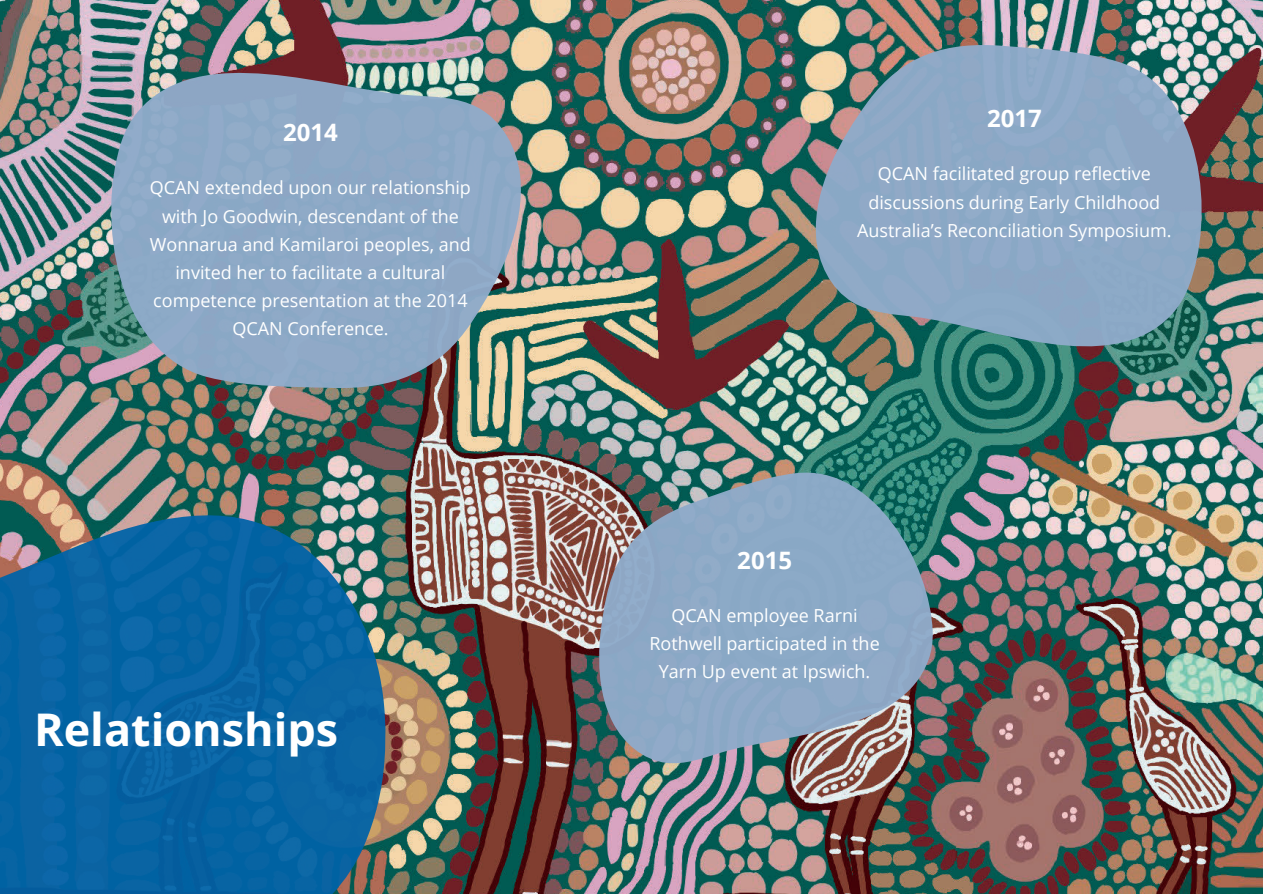
<style>
.page{position:relative;width:1263px;height:894px;background:#fff}
.page>*{position:absolute;margin:0;border:0;box-sizing:border-box;transform-origin:0 0}
.t1{font:700 45px "Open Sans";color:#fff}
.t2{font:700 24px "Open Sans";color:#fff}
.t3{font:18px/28px "Open Sans";color:#fff;text-align:center}
</style>
<div class="page">
<img style="left:0;top:0;width:1263px;height:893px">
<img style="left:0;top:249px;width:614px;height:644px">
<img style="left:90px;top:31px;width:458px;height:390px">
<svg style="left:798px;top:23px;width:418px;height:350px;background:#809aa9"></svg>
<img style="left:536px;top:418px;width:436px;height:410px">
<h2 class="t2" style="left:283px;top:116px;width:56px">2014</h2>
<p class="t3" style="left:150px;top:173px;width:323px">QCAN extended upon our relationship with Jo Goodwin, descendant of the Wonnarua and Kamilaroi peoples, and invited her to facilitate a cultural competence presentation at the 2014<br>QCAN Conference.</p>
<h1 class="t1" style="left:34px;top:697px;width:306px">Relationships</h1>
<h2 class="t2" style="left:987px;top:102px;width:56px">2017</h2>
<p class="t3" style="left:857px;top:159px;width:316px">QCAN facilitated group reflective discussions during Early Childhood<br>Australia’s Reconciliation Symposium.</p>
<h2 class="t2" style="left:737px;top:543px;width:56px">2015</h2>
<p class="t3" style="left:649px;top:600px;width:232px">QCAN employee Rarni<br>Rothwell participated in the<br>Yarn Up event at Ipswich.</p>
</div>
